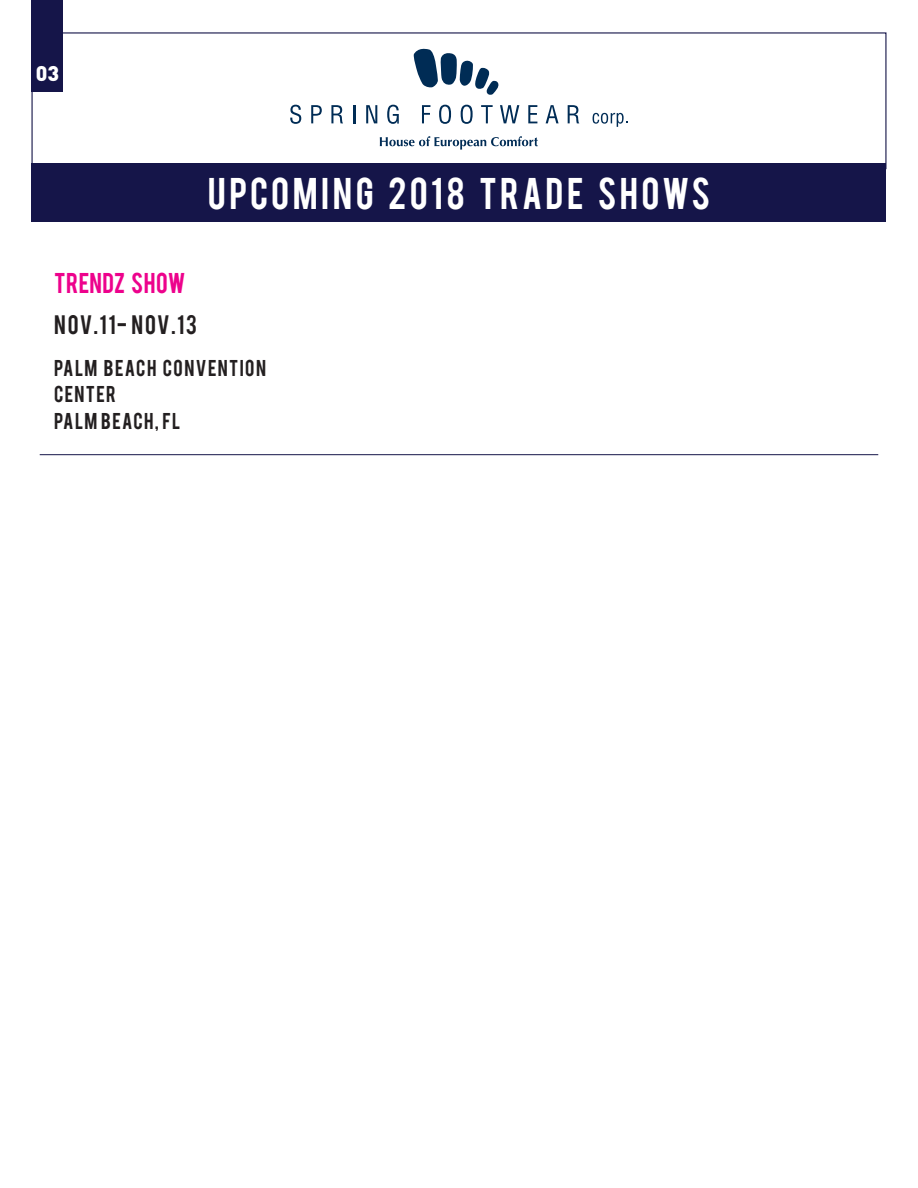
<style>
.page{position:relative;width:918px;height:1188px;background:#fff}
.page>*{position:absolute;margin:0;border:0;box-sizing:border-box;transform-origin:0 0}
.t1{font:34.8px "Bebas";letter-spacing:.095em;color:#fff}
.t2{font:22.5px "Bebas";letter-spacing:.02em;color:#ed028c}
.t3{font:21px "Bebas";letter-spacing:.075em;color:#231f20}
.t4{font:900 21px "DIN";color:#fff}
.t5{font:18px/26.4px "Bebas";letter-spacing:.075em;color:#231f20}
</style>
<div class="page">
<div style="left:32px;top:163px;width:854px;height:58px;background:#151549"></div>
<svg style="left:413px;top:49px;width:86px;height:46px"></svg>
<svg style="left:290px;top:105px;width:11px;height:19px"></svg>
<svg style="left:311px;top:105px;width:11px;height:18px"></svg>
<svg style="left:331px;top:105px;width:12px;height:18px"></svg>
<svg style="left:353px;top:105px;width:2px;height:18px"></svg>
<svg style="left:366px;top:105px;width:11px;height:18px"></svg>
<svg style="left:387px;top:105px;width:12px;height:19px"></svg>
<svg style="left:422px;top:105px;width:8px;height:18px"></svg>
<svg style="left:439px;top:105px;width:12px;height:19px"></svg>
<svg style="left:461px;top:105px;width:12px;height:19px"></svg>
<svg style="left:481px;top:105px;width:12px;height:18px"></svg>
<svg style="left:500px;top:105px;width:19px;height:18px"></svg>
<svg style="left:528px;top:105px;width:9px;height:18px"></svg>
<svg style="left:546px;top:105px;width:13px;height:18px"></svg>
<svg style="left:568px;top:105px;width:11px;height:18px"></svg>
<svg style="left:593px;top:113px;width:35px;height:14px"></svg>
<svg style="left:380px;top:136px;width:158px;height:14px"></svg>
<hr style="left:40px;top:454px;width:838px;height:1px;background:#151549">
<div style="left:31px;top:0;width:32px;height:92px;background:#151549"></div>
<p class="t4" style="left:36px;top:59px;width:25px">03</p>
<h1 class="t1" style="left:208px;top:168px;width:504px">UPCOMING 2018 TRADE SHOWS</h1>
<p class="t2" style="left:54px;top:267px;width:133px">TRENDZ SHOW</p>
<p class="t3" style="left:54px;top:310px;width:144px">NOV.11- NOV.13</p>
<p class="t5" style="left:54px;top:353px;width:213px">PALM BEACH CONVENTION<br>CENTER<br>PALM BEACH, FL</p>
</div>
